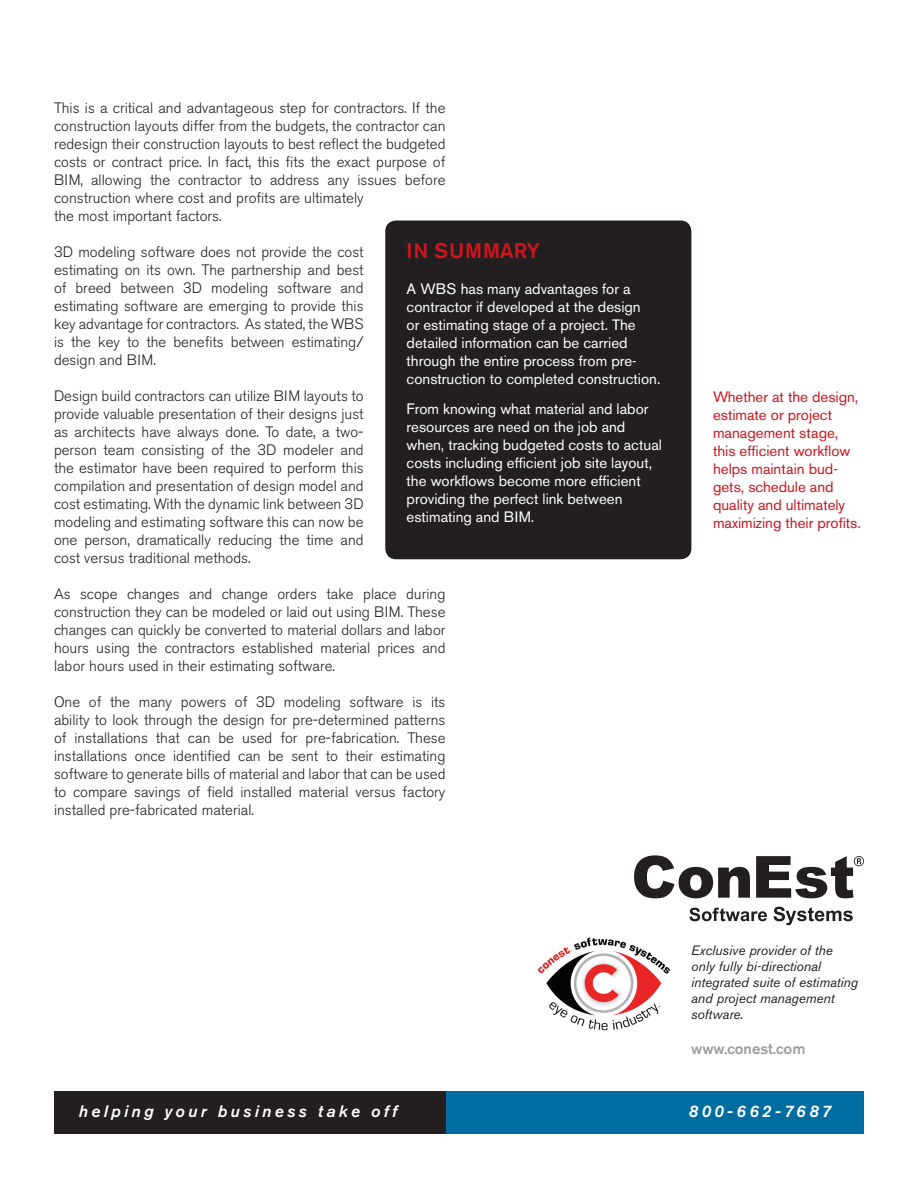
<style>
.page{position:relative;width:918px;height:1188px;background:#fff}
.page>*{position:absolute;margin:0;border:0;box-sizing:border-box;transform-origin:0 0}
.t1{font:500 21px "Akzidenz Grotesk BE";letter-spacing:.04em;color:#cf151d}
.t2{font:italic 500 16.5px "Akzidenz Grotesk BE";letter-spacing:.2em;color:#fff}
.t3{font:italic 500 16.5px "Akzidenz Grotesk BE";letter-spacing:.22em;color:#fff}
.t4{font:300 15px/18px "Akzidenz Grotesk BE";color:#231f20;text-align:justify}
.t5{font:15px/18px "Akzidenz Grotesk BE";color:#fff}
.t6{font:15px/18px "Akzidenz Grotesk BE";color:#cf151d}
.t7{font:500 15px "Akzidenz Grotesk BE";color:#9b9da0}
.t8{font:italic 13.5px/16.2px "Akzidenz Grotesk BE";color:#231f20}
</style>
<div class="page">
<div style="left:433px;top:1091px;width:431px;height:43px;background:#006da1"></div>
<div style="left:54px;top:1091px;width:392px;height:43px;background:#231f20"></div>
<div style="left:385px;top:220px;width:306px;height:339px;background:#231f20;border-radius:11px"></div>
<svg style="left:634px;top:855px;width:116px;height:43px"></svg>
<svg style="left:756px;top:856px;width:108px;height:42px"></svg>
<svg style="left:700px;top:908px;width:67px;height:13px"></svg>
<svg style="left:774px;top:907px;width:79px;height:18px"></svg>
<img style="left:538px;top:908px;width:162px;height:123px">
<p class="t4" style="left:54px;top:99px;width:393px;text-align:left">This is a critical and advantageous step for contractors. If the construction layouts differ from the budgets, the contractor can redesign their construction layouts to best reflect the budgeted costs or contract price. In fact, this fits the exact purpose of BIM, allowing the contractor to address any issues before construction where cost and profits are ultimately<br>the most important factors.</p>
<p class="t4" style="left:54px;top:243px;width:311px">3D modeling software does not provide the cost estimating on its own. The partnership and best of breed between 3D modeling software and estimating software are emerging to provide this key advantage for contractors. As stated, the WBS is the key to the benefits between estimating/ design and BIM.</p>
<p class="t4" style="left:54px;top:387px;width:311px">Design build contractors can utilize BIM layouts to provide valuable presentation of their designs just as architects have always done. To date, a two&shy;person team consisting of the 3D modeler and the estimator have been required to perform this compilation and presentation of design model and cost estimating. With the dynamic link between 3D modeling and estimating software this can now be one person, dramatically reducing the time and cost versus traditional methods.</p>
<p class="t4" style="left:54px;top:585px;width:393px">As scope changes and change orders take place during construction they can be modeled or laid out using BIM. These changes can quickly be converted to material dollars and labor hours using the contractors established material prices and labor hours used in their estimating software.</p>
<p class="t4" style="left:54px;top:693px;width:393px">One of the many powers of 3D modeling software is its ability to look through the design for pre-determined patterns of installations that can be used for pre-fabrication. These installations once identified can be sent to their estimating software to generate bills of material and labor that can be used to compare savings of field installed material versus factory installed pre-fabricated material.</p>
<h1 class="t1" style="left:407px;top:238px;width:76px">In summa</h1>
<h1 class="t1" style="left:514px;top:238px;width:28px">ry</h1>
<p class="t5" style="left:407px;top:280px;width:255px">A WBS has many advantages for a contractor if developed at the design<br>or estimating stage of a project. The detailed information can be carried through the entire process from pre&shy;construction to completed construction.</p>
<p class="t5" style="left:407px;top:400px;width:257px">From knowing what material and labor resources are need on the job and when, tracking budgeted costs to actual costs including efficient job site layout, the workflows become more efficient providing the perfect link between estimating and BIM.</p>
<p class="t6" style="left:713px;top:388px;width:149px">Whether at the design, estimate or project management stage, this efficient workflow helps maintain bud&shy;gets, schedule and quality and ultimately maximizing their profits.</p>
<p class="t8" style="left:691px;top:942px;width:169px">Exclusive provider of the only fully bi-directional integrated suite of estimating and project management software.</p>
<p class="t7" style="left:691px;top:1039px;width:116px">www.conest.com</p>
<p class="t2" style="left:79px;top:1102px;width:320px">helping your business take off</p>
<p class="t3" style="left:689px;top:1102px;width:144px">800-662-7687</p>
</div>
